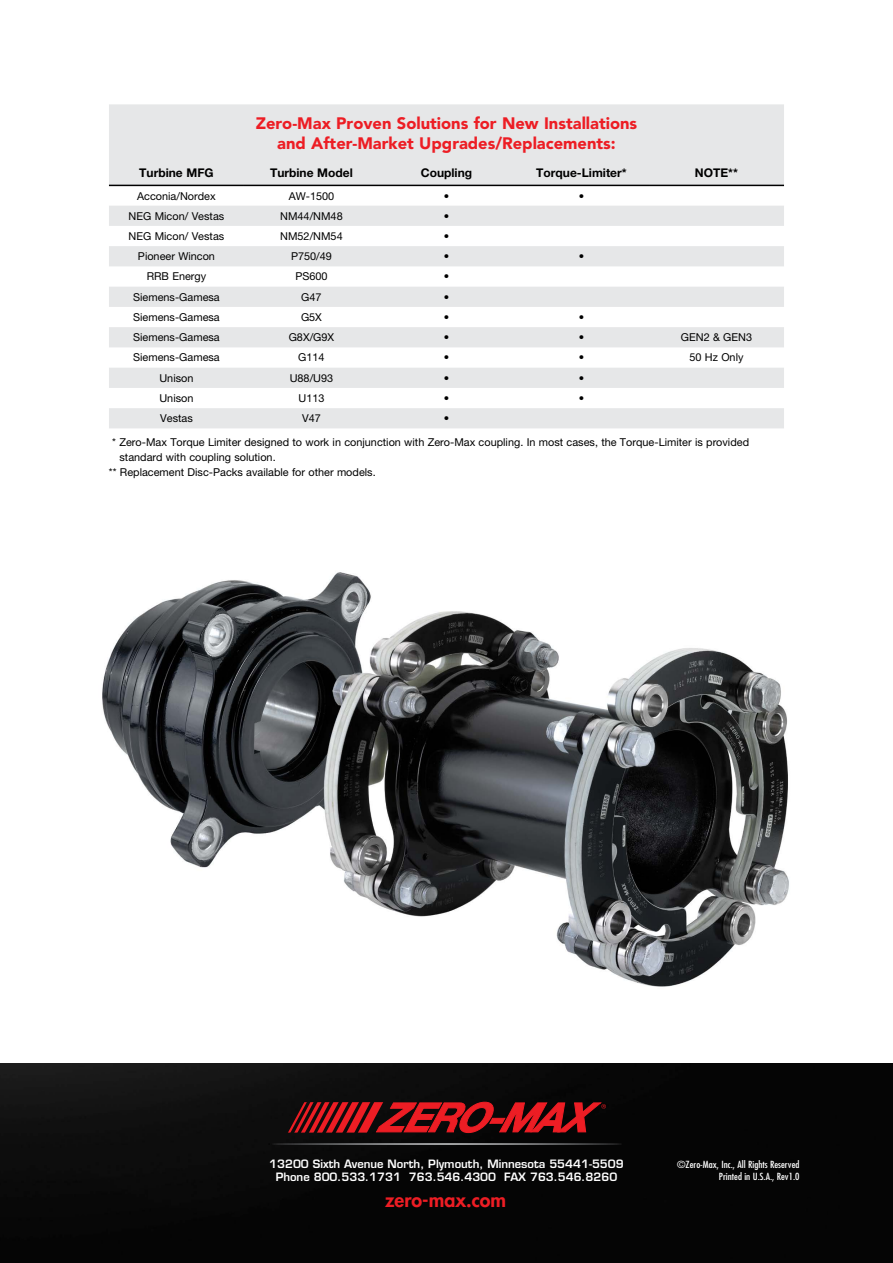
<style>
.page{position:relative;width:893px;height:1263px;background:#fff}
.page>*{position:absolute;margin:0;border:0;box-sizing:border-box;transform-origin:0 0}
.t1{font:800 19.5px "Futura Std";color:#ed1d24}
.t2{font:900 16.5px/19.8px "Avenir LT Std";color:#ed1d24;text-align:center}
.t3{font:700 12px "Helvetica Neue LT Std";color:#000}
.t4{font:600 11.25px/13.5px "Eurostile LT Std";color:#fff;text-align:center}
.t5{font:10.8px "Helvetica Neue LT Std";color:#000}
.t6{font:condensed 9.6px/11.9px "Futura Std";color:#fff;text-align:right;scale:1.1 1}
</style>
<div class="page">
<div style="left:109px;top:104px;width:675px;height:81px;background:#e6e7e8"></div>
<svg style="left:109px;top:186px;width:675px;height:1px"></svg>
<svg style="left:109px;top:206px;width:675px;height:222px;fill:#e6e7e8"></svg>
<hr style="left:109px;top:185px;width:135px;height:1px;background:#000">
<hr style="left:244px;top:185px;width:135px;height:1px;background:#000">
<hr style="left:379px;top:185px;width:135px;height:1px;background:#000">
<hr style="left:514px;top:185px;width:135px;height:1px;background:#000">
<hr style="left:649px;top:185px;width:135px;height:1px;background:#000">
<img style="left:0;top:1063px;width:893px;height:200px">
<svg style="left:268px;top:1143px;width:354px;height:2px"></svg>
<svg style="left:285px;top:1102px;width:321px;height:31px;background:#821317"></svg>
<img style="left:102px;top:572px;width:687px;height:415px">
<h2 class="t2" style="left:256px;top:114px;width:383px">Zero-Max Proven Solutions for New Installations and After-Market Upgrades/Replacements:</h2>
<p class="t3" style="left:139px;top:166px;width:76px">Turbine MFG</p>
<p class="t3" style="left:270px;top:166px;width:84px">Turbine Model</p>
<p class="t3" style="left:421px;top:166px;width:53px">Coupling</p>
<p class="t3" style="left:536px;top:166px;width:92px">Torque-Limiter*</p>
<p class="t3" style="left:695px;top:166px;width:45px">NOTE**</p>
<p class="t5" style="left:137px;top:189px;width:80px">Acconia/Nordex</p>
<p class="t5" style="left:289px;top:189px;width:47px">AW-1500</p>
<p class="t5" style="left:444px;top:189px;width:7px">•</p>
<p class="t5" style="left:579px;top:189px;width:7px">•</p>
<p class="t5" style="left:129px;top:209px;width:97px">NEG Micon/ Vestas</p>
<p class="t5" style="left:280px;top:209px;width:64px">NM44/NM48</p>
<p class="t5" style="left:444px;top:209px;width:7px">•</p>
<p class="t5" style="left:129px;top:230px;width:97px">NEG Micon/ Vestas</p>
<p class="t5" style="left:280px;top:230px;width:64px">NM52/NM54</p>
<p class="t5" style="left:444px;top:230px;width:7px">•</p>
<p class="t5" style="left:138px;top:250px;width:79px">Pioneer Wincon</p>
<p class="t5" style="left:291px;top:250px;width:42px">P750/49</p>
<p class="t5" style="left:444px;top:250px;width:7px">•</p>
<p class="t5" style="left:579px;top:250px;width:7px">•</p>
<p class="t5" style="left:147px;top:270px;width:61px">RRB Energy</p>
<p class="t5" style="left:295px;top:270px;width:34px">PS600</p>
<p class="t5" style="left:444px;top:270px;width:7px">•</p>
<p class="t5" style="left:133px;top:290px;width:88px">Siemens-Gamesa</p>
<p class="t5" style="left:301px;top:290px;width:22px">G47</p>
<p class="t5" style="left:444px;top:290px;width:7px">•</p>
<p class="t5" style="left:133px;top:311px;width:88px">Siemens-Gamesa</p>
<p class="t5" style="left:301px;top:311px;width:22px">G5X</p>
<p class="t5" style="left:444px;top:311px;width:7px">•</p>
<p class="t5" style="left:579px;top:311px;width:7px">•</p>
<p class="t5" style="left:133px;top:331px;width:88px">Siemens-Gamesa</p>
<p class="t5" style="left:289px;top:331px;width:47px">G8X/G9X</p>
<p class="t5" style="left:444px;top:331px;width:7px">•</p>
<p class="t5" style="left:579px;top:331px;width:7px">•</p>
<p class="t5" style="left:681px;top:331px;width:73px">GEN2 &amp; GEN3</p>
<p class="t5" style="left:133px;top:351px;width:88px">Siemens-Gamesa</p>
<p class="t5" style="left:298px;top:351px;width:28px">G114</p>
<p class="t5" style="left:444px;top:351px;width:7px">•</p>
<p class="t5" style="left:579px;top:351px;width:7px">•</p>
<p class="t5" style="left:689px;top:351px;width:55px">50 Hz Only</p>
<p class="t5" style="left:159px;top:371px;width:36px">Unison</p>
<p class="t5" style="left:290px;top:371px;width:45px">U88/U93</p>
<p class="t5" style="left:444px;top:371px;width:7px">•</p>
<p class="t5" style="left:579px;top:371px;width:7px">•</p>
<p class="t5" style="left:159px;top:392px;width:36px">Unison</p>
<p class="t5" style="left:298px;top:392px;width:27px">U113</p>
<p class="t5" style="left:444px;top:392px;width:7px">•</p>
<p class="t5" style="left:579px;top:392px;width:7px">•</p>
<p class="t5" style="left:160px;top:412px;width:34px">Vestas</p>
<p class="t5" style="left:302px;top:412px;width:20px">V47</p>
<p class="t5" style="left:444px;top:412px;width:7px">•</p>
<p class="t5" style="left:112px;top:436px;width:638px">* Zero-Max Torque Limiter designed to work in conjunction with Zero-Max coupling. In most cases, the Torque-Limiter is provided</p>
<p class="t5" style="left:119px;top:451px;width:158px">standard with coupling solution.</p>
<p class="t5" style="left:109px;top:466px;width:268px">** Replacement Disc-Packs available for other models.</p>
<p class="t4" style="left:269px;top:1157px;width:356px">13200 Sixth Avenue North, Plymouth, Minnesota 55441-5509<br>Phone 800.533.1731 763.546.4300 FAX 763.546.8260</p>
<h1 class="t1" style="left:385px;top:1187px;width:122px">zero-max.com</h1>
<p class="t6" style="left:677px;top:1159px;width:113px">©Zero-Max, Inc., All Rights Reserved<br>Printed in U.S.A., Rev1.0</p>
</div>
